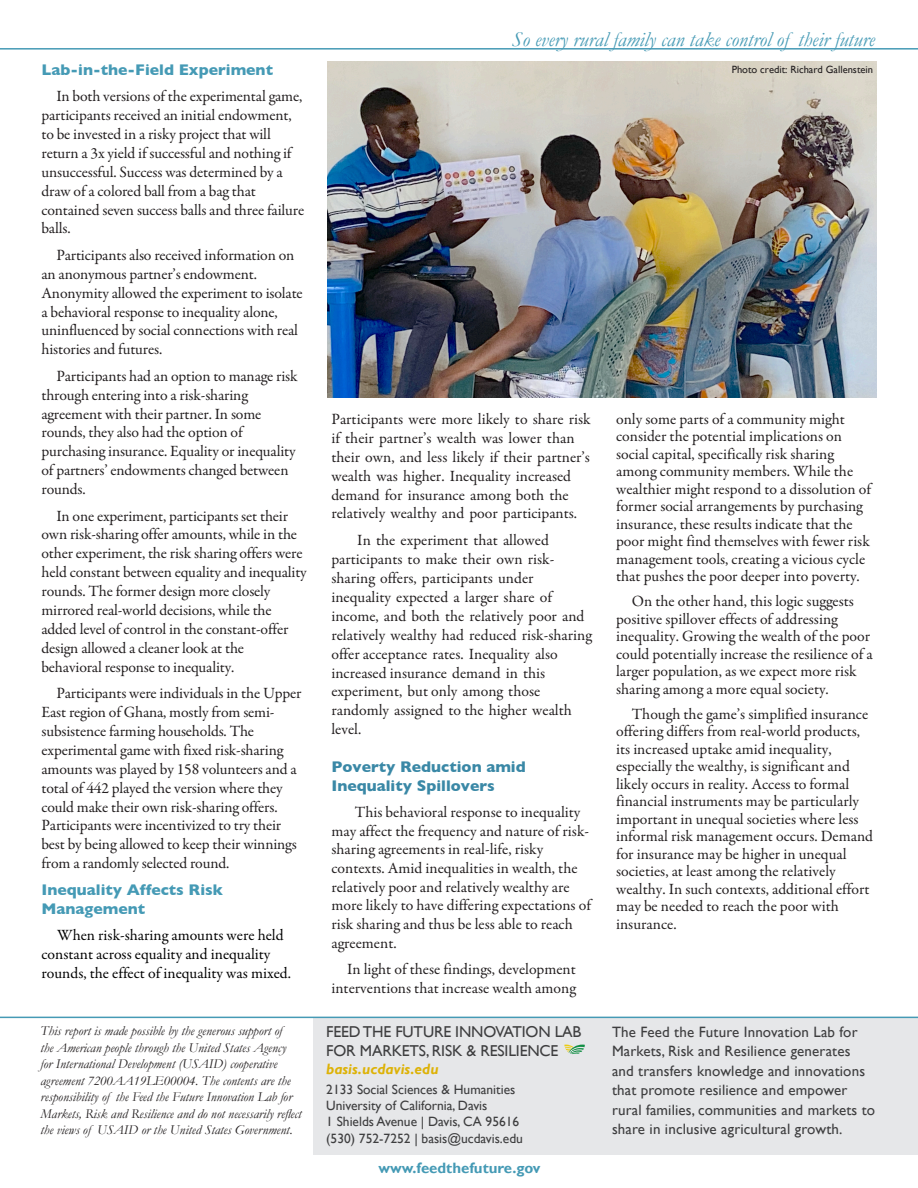
<style>
.page{position:relative;width:918px;height:1188px;background:#fff}
.page>*{position:absolute;margin:0;border:0;box-sizing:border-box;transform-origin:0 0}
.t1{font:italic 21px "Garamond";color:#459ab5}
.t2{font:15.75px/18.9px "Garamond Premr Pro";color:#231f20}
.t3{font:15.75px/19.2px "Garamond Premr Pro";color:#000}
.t4{font:15.75px "Gill Sans";letter-spacing:-.01em;color:#3e3e3f}
.t5{font:700 15.75px/18.9px "Gill Sans";color:#3a88a6}
.t6{font:700 15.75px/18.9px "Gill Sans";color:#459ab5}
.t7{font:15px/19.5px "Gill Sans";letter-spacing:.01em;color:#3e3e3f}
.t8{font:700 15px "Gill Sans";color:#459ab5}
.t9{font:italic 700 15px "Gill Sans";color:#ddb207}
.t10{font:italic 13.5px/16.5px "Garamond";color:#231f20}
.t11{font:13.5px "Gill Sans";color:#3e3e3f}
.t12{font:10.5px "Gill Sans";color:#231f20}
.s1{font-family:"Gill Sans";font-weight:700;color:#459ab5}
.s2{font-style:inherit}
</style>
<div class="page">
<div style="left:314px;top:1017px;width:604px;height:138px;background:#e6e7e9"></div>
<svg style="left:564px;top:1045px;width:21px;height:9px"></svg>
<hr style="left:0;top:1017px;width:918px;height:1px;background:#459ab5">
<hr style="left:0;top:48px;width:918px;height:2px;background:#459ab5">
<img style="left:328px;top:61px;width:548px;height:337px">
<p class="t2" style="left:56px;top:58px;width:247px;line-height:25.8px;text-indent:-15px"><span class="s1">Lab-in-the-Field Experiment<br></span>In both versions of the experimental game,</p>
<p class="t2" style="left:41px;top:106px;width:264px">participants received an initial endowment, to be invested in a risky project that will return a 3x yield if successful and nothing if unsuccessful. Success was determined by a draw of a colored ball from a bag that contained seven success balls and three failure balls.</p>
<p class="t2" style="left:41px;top:246px;width:263px;text-indent:15px">Participants also received information on an anonymous partner’s endowment.<br>Anonymity allowed the experiment to isolate a behavioral response to inequality alone, uninfluenced by social connections with real histories and futures.</p>
<p class="t2" style="left:41px;top:367px;width:258px;text-indent:15px">Participants had an option to manage risk through entering into a risk-sharing agreement with their partner. In some rounds, they also had the option of purchasing insurance. Equality or inequality of partners’ endowments changed between rounds.</p>
<p class="t2" style="left:41px;top:507px;width:267px;text-indent:15px">In one experiment, participants set their own risk-sharing offer amounts, while in the other experiment, the risk sharing offers were held constant between equality and inequality rounds. The former design more closely mirrored real-world decisions, while the added level of control in the constant-offer design allowed a cleaner look at the behavioral response to inequality.</p>
<p class="t2" style="left:41px;top:684px;width:262px;text-indent:15px">Participants were individuals in the Upper East region of Ghana, mostly from semi&shy;subsistence farming households. The experimental game with fixed risk-sharing amounts was played by 158 volunteers and a total of 442 played the version where they could make their own risk-sharing offers.<br>Participants were incentivized to try their best by being allowed to keep their winnings from a randomly selected round.</p>
<p class="t6" style="left:41px;top:880px;width:183px">Inequality Affects Risk<br>Management</p>
<p class="t3" style="left:41px;top:926px;width:251px;text-indent:16px">When risk-sharing amounts were held constant across equality and inequality rounds, the effect of inequality was mixed.</p>
<p class="t10" style="left:40px;top:1022px;width:263px">This report is made possible by the generous support of<br>the American people through the United States Agency<br>for International Development (USAID) cooperative agreement 7200AA19LE00004. The contents are the responsibility of the Feed the Future Innovation Lab for Markets, Risk and Resilience and do not necessarily reflect the views of USAID or the United States Government.</p>
<p class="t1" style="left:512px;top:25px;width:365px">So every rural family can take control of their future</p>
<p class="t12" style="left:732px;top:63px;width:143px"><span class="s2">Photo credit:</span> Richard Gallenstein</p>
<p class="t2" style="left:331px;top:410px;width:261px">Participants were more likely to share risk if their partner’s wealth was lower than their own, and less likely if their partner’s wealth was higher. Inequality increased demand for insurance among both the relatively wealthy and poor participants.</p>
<p class="t2" style="left:331px;top:531px;width:262px;text-indent:26px">In the experiment that allowed participants to make their own risk&shy;sharing offers, participants under inequality expected a larger share of income, and both the relatively poor and relatively wealthy had reduced risk-sharing offer acceptance rates. Inequality also increased insurance demand in this experiment, but only among those randomly assigned to the higher wealth level.</p>
<p class="t5" style="left:331px;top:757px;width:196px">Poverty Reduction amid<br>Inequality Spillovers</p>
<p class="t2" style="left:331px;top:804px;width:261px;text-indent:23px">This behavioral response to inequality may affect the frequency and nature of risk&shy;sharing agreements in real-life, risky contexts. Amid inequalities in wealth, the relatively poor and relatively wealthy are more likely to have differing expectations of risk sharing and thus be less able to reach agreement.</p>
<p class="t2" style="left:331px;top:960px;width:246px;text-align:right">In light of these findings, development interventions that increase wealth among</p>
<p class="t4" style="left:326px;top:1023px;width:257px">FEED THE FUTURE INNOVATION LAB</p>
<p class="t4" style="left:326px;top:1042px;width:234px">FOR MARKETS, RISK &amp; RESILIENCE</p>
<p class="t9" style="left:326px;top:1060px;width:114px">basis.ucdavis.edu</p>
<p class="t11" style="left:326px;top:1081px;width:191px">2133 Social Sciences &amp; Humanities</p>
<p class="t11" style="left:326px;top:1098px;width:163px">University of California, Davis</p>
<p class="t11" style="left:326px;top:1114px;width:195px">1 Shields Avenue | Davis, CA 95616</p>
<p class="t11" style="left:326px;top:1131px;width:198px">(530) 752-7252 | basis@ucdavis.edu</p>
<p class="t8" style="left:378px;top:1159px;width:164px">www.feedthefuture.gov</p>
<p class="t2" style="left:616px;top:410px;width:257px;line-height:17.5px">only some parts of a community might consider the potential implications on social capital, specifically risk sharing among community members. While the wealthier might respond to a dissolution of former social arrangements by purchasing insurance, these results indicate that the poor might find themselves with fewer risk management tools, creating a vicious cycle that pushes the poor deeper into poverty.</p>
<p class="t2" style="left:616px;top:593px;width:258px;line-height:17.5px;text-indent:16px">On the other hand, this logic suggests positive spillover effects of addressing inequality. Growing the wealth of the poor could potentially increase the resilience of a larger population, as we expect more risk sharing among a more equal society.</p>
<p class="t2" style="left:616px;top:705px;width:259px;line-height:17.5px;text-indent:16px">Though the game’s simplified insurance offering differs from real-world products, its increased uptake amid inequality, especially the wealthy, is significant and likely occurs in reality. Access to formal financial instruments may be particularly important in unequal societies where less informal risk management occurs. Demand for insurance may be higher in unequal societies, at least among the relatively wealthy. In such contexts, additional effort may be needed to reach the poor with insurance.</p>
<p class="t7" style="left:612px;top:1022px;width:265px">The Feed the Future Innovation Lab for Markets, Risk and Resilience generates and transfers knowledge and innovations that promote resilience and empower rural families, communities and markets to share in inclusive agricultural growth.</p>
</div>
